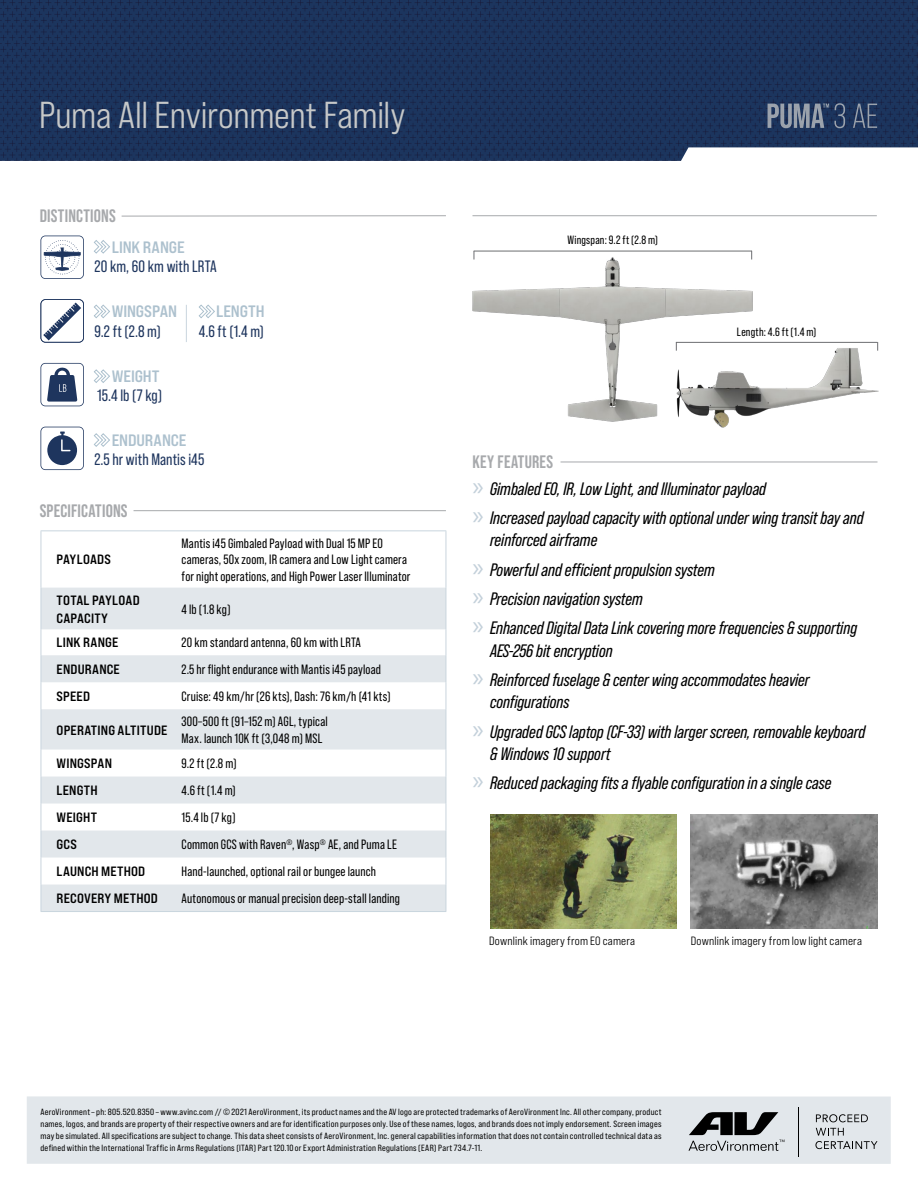
<style>
.page{position:relative;width:918px;height:1188px;background:#fff}
.page>*{position:absolute;margin:0;border:0;box-sizing:border-box;transform-origin:0 0}
.t1{font:37.5px "Bebas Neue Pro Sm E Md";letter-spacing:-.01em;color:#c6c8c8}
.t2{font:italic 18px/29.2px "Bebas Neue Pro";color:#000}
.t3{font:700 18px "Bebas Neue Pro";letter-spacing:.01em;color:#a7a9ac}
.t4{font:16.5px "Bebas Neue Pro";letter-spacing:.01em;color:#1e355e}
.t5{font:16.5px "Bebas Neue Pro Exp Bd";letter-spacing:-.005em;color:#adc1ce}
.t6{font:13.5px/16.5px "Bebas Neue Pro";letter-spacing:.01em;color:#000}
.t7{font:13.5px/18px "Bebas Neue Pro Exp Bd";letter-spacing:.015em;color:#000}
.t8{font:12px "Bebas Neue Pro Sm E Md";letter-spacing:.015em;color:#000}
.t9{font:12px "Bebas Neue Pro";letter-spacing:.02em;color:#000}
.t10{font:9px/12px "Bebas Neue Pro Sm E Rg";letter-spacing:.03em;color:#000;text-align:justify}
.s1{font-weight:700;font-style:normal;color:#a7a9ac}
.s2{font-family:"Myriad Pro";font-style:normal;font-size:27px;color:#c3d0da}
</style>
<div class="page">
<hr style="left:561px;top:462px;width:317px;height:1px;background:#a7a9ac">
<img style="left:691px;top:814px;width:187px;height:114px">
<img style="left:490px;top:814px;width:187px;height:114px">
<hr style="left:472px;top:215px;width:405px;height:1px;background:#a7a9ac">
<hr style="left:474px;top:251px;width:278px;height:1px;background:#6d6e71">
<img style="left:472px;top:252px;width:294px;height:170px">
<img style="left:668px;top:342px;width:211px;height:86px">
<svg style="left:42px;top:588px;width:404px;height:323px;fill:#e2e7eb"></svg>
<hr style="left:41px;top:530px;width:135px;height:1px;background:#c9d5de">
<hr style="left:41px;top:531px;width:1px;height:57px;background:#c9d5de">
<hr style="left:176px;top:530px;width:270px;height:1px;background:#c9d5de">
<hr style="left:446px;top:531px;width:1px;height:57px;background:#c9d5de">
<hr style="left:41px;top:588px;width:1px;height:41px;background:#c9d5de">
<hr style="left:446px;top:588px;width:1px;height:41px;background:#c9d5de">
<svg style="left:41px;top:629px;width:1px;height:80px"></svg>
<svg style="left:446px;top:629px;width:1px;height:80px"></svg>
<hr style="left:41px;top:709px;width:1px;height:41px;background:#c9d5de">
<hr style="left:446px;top:709px;width:1px;height:41px;background:#c9d5de">
<hr style="left:41px;top:911px;width:135px;height:1px;background:#c9d5de">
<hr style="left:176px;top:911px;width:270px;height:1px;background:#c9d5de">
<svg style="left:41px;top:750px;width:1px;height:161px"></svg>
<svg style="left:446px;top:750px;width:1px;height:161px"></svg>
<hr style="left:134px;top:510px;width:312px;height:1px;background:#a7a9ac">
<hr style="left:122px;top:215px;width:324px;height:1px;background:#a7a9ac">
<hr style="left:186px;top:305px;width:1px;height:37px;background:#c9d5de">
<svg style="left:94px;top:240px;width:16px;height:14px"></svg>
<svg style="left:94px;top:304px;width:16px;height:14px"></svg>
<svg style="left:198px;top:304px;width:17px;height:14px"></svg>
<svg style="left:94px;top:369px;width:16px;height:14px"></svg>
<svg style="left:94px;top:433px;width:16px;height:14px"></svg>
<svg style="left:41px;top:236px;width:43px;height:43px"></svg>
<svg style="left:41px;top:363px;width:43px;height:43px"></svg>
<svg style="left:41px;top:427px;width:43px;height:43px"></svg>
<svg style="left:41px;top:299px;width:43px;height:44px"></svg>
<img style="left:0;top:0;width:918px;height:161px">
<svg style="left:768px;top:103px;width:77px;height:25px;background:#56657f"></svg>
<svg style="left:853px;top:104px;width:24px;height:24px"></svg>
<div style="left:27px;top:1096px;width:864px;height:68px;background:#e2e7eb"></div>
<svg style="left:688px;top:1112px;width:96px;height:39px"></svg>
<svg style="left:816px;top:1114px;width:52px;height:8px"></svg>
<svg style="left:815px;top:1128px;width:63px;height:21px"></svg>
<hr style="left:799px;top:1107px;width:1px;height:50px;background:#000">
<h1 class="t1" style="left:39px;top:93px;width:368px">Puma All Environment Family</h1>
<h2 class="t3" style="left:40px;top:205px;width:78px">DISTINCTIONS</h2>
<h3 class="t5" style="left:112px;top:237px;width:74px">LINK RANGE</h3>
<h3 class="t4" style="left:94px;top:257px;width:124px">20 km, 60 km with LRTA</h3>
<h3 class="t5" style="left:112px;top:301px;width:67px">WINGSPAN</h3>
<h3 class="t4" style="left:94px;top:322px;width:68px">9.2 ft (2.8 m)</h3>
<h3 class="t5" style="left:216px;top:301px;width:50px">LENGTH</h3>
<h3 class="t4" style="left:199px;top:322px;width:67px">4.6 ft (1.4 m)</h3>
<h3 class="t5" style="left:112px;top:366px;width:49px">WEIGHT</h3>
<h3 class="t4" style="left:97px;top:386px;width:67px">15.4 lb (7 kg)</h3>
<h3 class="t5" style="left:112px;top:430px;width:76px">ENDURANCE</h3>
<h3 class="t4" style="left:94px;top:450px;width:112px">2.5 hr with Mantis i45</h3>
<h2 class="t3" style="left:40px;top:500px;width:89px">SPECIFICATIONS</h2>
<h3 class="t7" style="left:57px;top:550px;width:56px">PAYLOADS</h3>
<h3 class="t6" style="left:182px;top:535px;width:230px">Mantis i45 Gimbaled Payload with Dual 15 MP EO cameras, 50x zoom, IR camera and Low Light camera for night operations, and High Power Laser Illuminator</h3>
<h3 class="t7" style="left:57px;top:591px;width:85px">TOTAL PAYLOAD<br>CAPACITY</h3>
<h3 class="t6" style="left:182px;top:601px;width:51px">4 lb (1.8 kg)</h3>
<h3 class="t7" style="left:57px;top:633px;width:63px">LINK RANGE</h3>
<h3 class="t6" style="left:182px;top:634px;width:181px">20 km standard antenna, 60 km with LRTA</h3>
<h3 class="t7" style="left:57px;top:660px;width:65px">ENDURANCE</h3>
<h3 class="t6" style="left:182px;top:661px;width:201px">2.5 hr flight endurance with Mantis i45 payload</h3>
<h3 class="t7" style="left:57px;top:687px;width:35px">SPEED</h3>
<h3 class="t6" style="left:182px;top:688px;width:210px">Cruise: 49 km/hr (26 kts), Dash: 76 km/h (41 kts)</h3>
<h3 class="t7" style="left:57px;top:721px;width:112px">OPERATING ALTITUDE</h3>
<h3 class="t6" style="left:182px;top:713px;width:148px">300–500 ft (91–152 m) AGL, typical<br>Max. launch 10K ft (3,048 m) MSL</h3>
<h3 class="t7" style="left:57px;top:754px;width:57px">WINGSPAN</h3>
<h3 class="t6" style="left:182px;top:755px;width:57px">9.2 ft (2.8 m)</h3>
<h3 class="t7" style="left:57px;top:781px;width:43px">LENGTH</h3>
<h3 class="t6" style="left:182px;top:782px;width:56px">4.6 ft (1.4 m)</h3>
<h3 class="t7" style="left:57px;top:808px;width:42px">WEIGHT</h3>
<h3 class="t6" style="left:182px;top:809px;width:56px">15.4 lb (7 kg)</h3>
<h3 class="t7" style="left:57px;top:835px;width:22px">GCS</h3>
<h3 class="t6" style="left:182px;top:836px;width:217px">Common GCS with Raven<sup>®</sup>, Wasp<sup>®</sup> AE, and Puma LE</h3>
<h3 class="t7" style="left:57px;top:862px;width:90px">LAUNCH METHOD</h3>
<h3 class="t6" style="left:182px;top:863px;width:196px">Hand-launched, optional rail or bungee launch</h3>
<h3 class="t7" style="left:57px;top:889px;width:103px">RECOVERY METHOD</h3>
<h3 class="t6" style="left:182px;top:890px;width:220px">Autonomous or manual precision deep-stall landing</h3>
<h3 class="t9" style="left:568px;top:234px;width:92px">Wingspan: 9.2 ft (2.8 m)</h3>
<h3 class="t9" style="left:737px;top:325px;width:81px">Length: 4.6 ft (1.4 m)</h3>
<h2 class="t2" style="left:472px;top:449px;width:295px;line-height:26.2px"><span class="s1">KEY FEATURES<br></span><span class="s2">»</span> Gimbaled EO, IR, Low Light, and Illuminator payload</h2>
<h2 class="t2" style="left:490px;top:506px;width:375px;line-height:22.5px;text-indent:-18px"><span class="s2">»</span> Increased payload capacity with optional under wing transit bay and reinforced airframe</h2>
<h2 class="t2" style="left:472px;top:555px;width:386px"><span class="s2">»</span> Powerful and efficient propulsion system<br><span class="s2">»</span> Precision navigation system<br><span class="s2">»</span> Enhanced Digital Data Link covering more frequencies &amp; supporting</h2>
<h2 class="t2" style="left:472px;top:636px;width:339px;text-indent:18px">AES-256 bit encryption<br><span class="s2">»</span> Reinforced fuselage &amp; center wing accommodates heavier</h2>
<h2 class="t2" style="left:472px;top:687px;width:394px;text-indent:18px">configurations<br><span class="s2">»</span> Upgraded GCS laptop (CF-33) with larger screen, removable keyboard</h2>
<h2 class="t2" style="left:472px;top:739px;width:361px;text-indent:18px">&amp; Windows 10 support<br><span class="s2">»</span> Reduced packaging fits a flyable configuration in a single case</h2>
<h3 class="t8" style="left:489px;top:933px;width:148px">Downlink imagery from EO camera</h3>
<h3 class="t8" style="left:691px;top:933px;width:173px">Downlink imagery from low light camera</h3>
<p class="t10" style="left:40px;top:1105px;width:623px">AeroVironment – ph: 805.520.8350 – www.avinc.com // © 2021 AeroVironment, its product names and the AV logo are protected trademarks of AeroVironment Inc. All other company, product names, logos, and brands are property of their respective owners and are for identification purposes only. Use of these names, logos, and brands does not imply endorsement. Screen images may be simulated. All specifications are subject to change. This data sheet consists of AeroVironment, Inc. general capabilities information that does not contain controlled technical data as defined within the International Traffic in Arms Regulations (ITAR) Part 120.10 or Export Administration Regulations (EAR) Part 734.7-11.</p>
</div>
